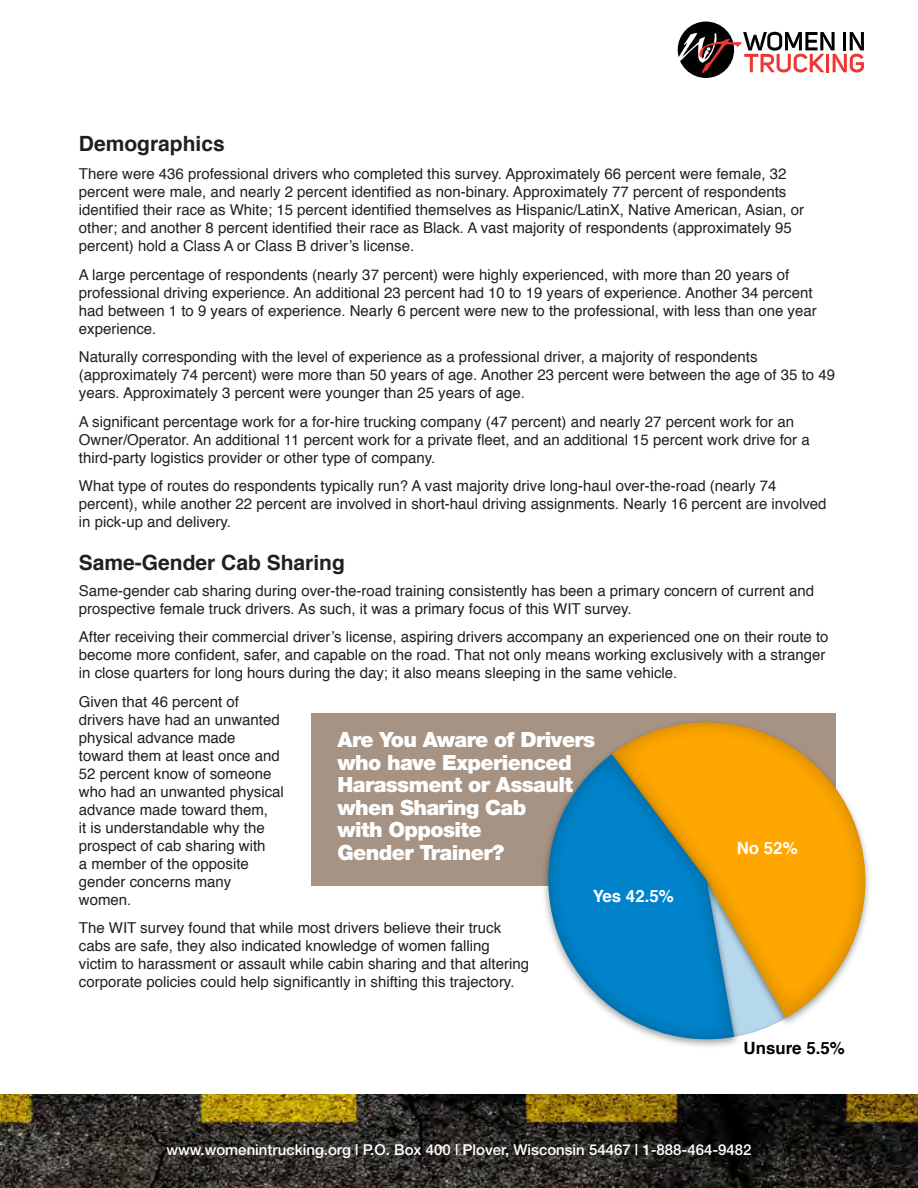
<style>
.page{position:relative;width:918px;height:1188px;background:#fff}
.page>*{position:absolute;margin:0;border:0;box-sizing:border-box;transform-origin:0 0}
.Main_Body{font:900 21px "Helvetica Neue";letter-spacing:-.03em;color:#fff}
.Main_Body-2{font:700 21px "Helvetica";color:#231f20}
.t1{font:700 16.95px "Helvetica";color:#fff}
.t2{font:700 16.95px "Helvetica";color:#000}
.Main_Body-3{font:15px/18px "Helvetica";color:#231f20}
.t3{font:500 15px "Helvetica Neue";color:#fff}
</style>
<div class="page">
<img style="left:0;top:1094px;width:918px;height:94px">
<div style="left:678px;top:22px;width:56px;height:56px;background:#010101;border-radius:50%"></div>
<svg style="left:677px;top:32px;width:187px;height:41px"></svg>
<div style="left:311px;top:714px;width:525px;height:172px;background:#a79383"></div>
<img style="left:744px;top:1018px;width:54px;height:13px">
<svg style="left:620px;top:722px;width:245px;height:296px;fill:#ffa700"></svg>
<img style="left:610px;top:748px;width:134px;height:295px">
<svg style="left:544px;top:850px;width:190px;height:196px"></svg>
<svg style="left:548px;top:754px;width:186px;height:285px;background:#5495a2"></svg>
<p class="Main_Body-2" style="left:79px;top:126px;width:147px">Demographics</p>
<p class="Main_Body-3" style="left:79px;top:165px;width:727px">There were 436 professional drivers who completed this survey. Approximately 66 percent were female, 32 percent were male, and nearly 2 percent identified as non-binary. Approximately 77 percent of respondents identified their race as White; 15 percent identified themselves as Hispanic/LatinX, Native American, Asian, or other; and another 8 percent identified their race as Black. A vast majority of respondents (approximately 95 percent) hold a Class A or Class B driver’s license.</p>
<p class="Main_Body-3" style="left:79px;top:266px;width:739px">A large percentage of respondents (nearly 37 percent) were highly experienced, with more than 20 years of professional driving experience. An additional 23 percent had 10 to 19 years of experience. Another 34 percent had between 1 to 9 years of experience. Nearly 6 percent were new to the professional, with less than one year experience.</p>
<p class="Main_Body-3" style="left:79px;top:348px;width:758px">Naturally corresponding with the level of experience as a professional driver, a majority of respondents (approximately 74 percent) were more than 50 years of age. Another 23 percent were between the age of 35 to 49 years. Approximately 3 percent were younger than 25 years of age.</p>
<p class="Main_Body-3" style="left:79px;top:413px;width:732px">A significant percentage work for a for-hire trucking company (47 percent) and nearly 27 percent work for an<br>Owner/Operator. An additional 11 percent work for a private fleet, and an additional 15 percent work drive for a third-party logistics provider or other type of company.</p>
<p class="Main_Body-3" style="left:79px;top:477px;width:749px">What type of routes do respondents typically run? A vast majority drive long-haul over-the-road (nearly 74 percent), while another 22 percent are involved in short-haul driving assignments. Nearly 16 percent are involved in pick-up and delivery.</p>
<p class="Main_Body-2" style="left:79px;top:546px;width:268px">Same-Gender Cab Sharing</p>
<p class="Main_Body-3" style="left:79px;top:582px;width:737px">Same-gender cab sharing during over-the-road training consistently has been a primary concern of current and prospective female truck drivers. As such, it was a primary focus of this WIT survey.</p>
<p class="Main_Body-3" style="left:79px;top:629px;width:751px">After receiving their commercial driver’s license, aspiring drivers accompany an experienced one on their route to become more confident, safer, and capable on the road. That not only means working exclusively with a stranger in close quarters for long hours during the day; it also means sleeping in the same vehicle.</p>
<p class="Main_Body-3" style="left:79px;top:693px;width:207px">Given that 46 percent of drivers have had an unwanted physical advance made toward them at least once and<br>52 percent know of someone who had an unwanted physical advance made toward them,<br>it is understandable why the prospect of cab sharing with<br>a member of the opposite gender concerns many women.</p>
<p class="Main_Body-3" style="left:79px;top:920px;width:452px">The WIT survey found that while most drivers believe their truck cabs are safe, they also indicated knowledge of women falling victim to harassment or assault while cabin sharing and that altering corporate policies could help significantly in shifting this trajectory.</p>
<p class="Main_Body" style="left:338px;top:727px;width:259px">Are You Aware of Drivers</p>
<p class="Main_Body" style="left:338px;top:750px;width:236px">who have Experienced</p>
<p class="Main_Body" style="left:338px;top:772px;width:237px">Harassment or Assault</p>
<p class="Main_Body" style="left:338px;top:795px;width:190px">when Sharing Cab</p>
<p class="Main_Body" style="left:338px;top:817px;width:146px">with Opposite</p>
<p class="Main_Body" style="left:338px;top:840px;width:168px">Gender Trainer?</p>
<p class="t1" style="left:737px;top:834px;width:62px">No 52%</p>
<p class="t1" style="left:593px;top:882px;width:83px">Yes 42.5%</p>
<p class="t2" style="left:744px;top:1035px;width:103px">Unsure 5.5%</p>
<p class="t3" style="left:166px;top:1141px;width:587px">www.womenintrucking.org | P.O. Box 400 | Plover, Wisconsin 54467 | 1-888-464-9482</p>
</div>
